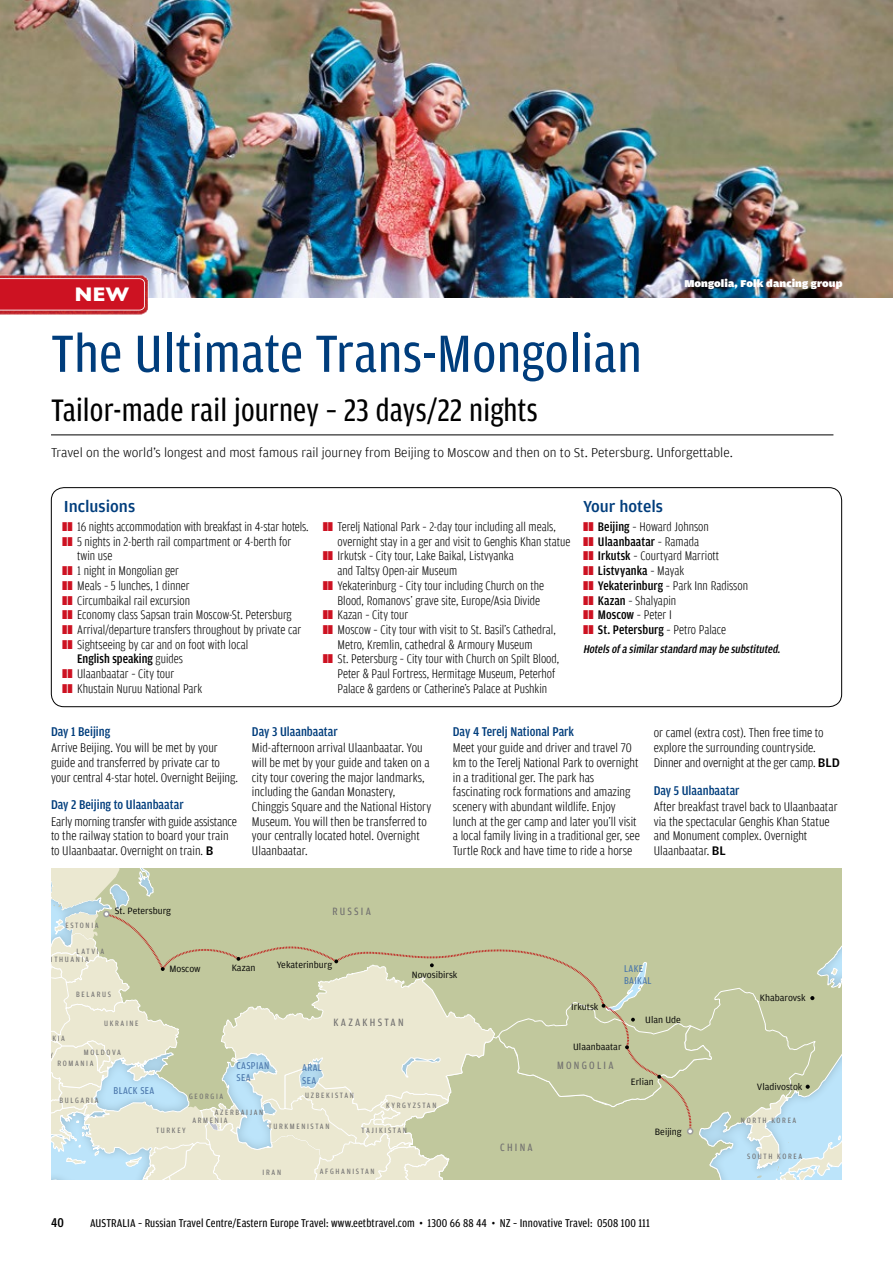
<style>
.page{position:relative;width:893px;height:1263px;background:#fff}
.page>*{position:absolute;margin:0;border:0;box-sizing:border-box;transform-origin:0 0}
.t1{font:55.5px "Amplitude Cond";letter-spacing:.005em;color:#003d7c;scale:1.05 1}
.t2{font:33px "Amplitude Cond";letter-spacing:.005em;color:#000}
.t3{font:700 20.1px "Gill Sans";color:#fff}
.t4{font:500 16.95px "Amplitude";color:#003d7c}
.t5{font:300 13.5px "Amplitude";color:#000}
.t6{font:500 13.5px "Amplitude Cond";color:#003d7c}
.t7{font:500 13.5px "Amplitude Cond";color:#000}
.t8{font:300 13.2px/14.7px "Amplitude Cond";color:#000}
.t9{font:300 13.2px/14.7px "Amplitude Cond";color:#000;scale:1.04 1}
.t10{font:12px "Amplitude Cond";letter-spacing:.01em;color:#000}
.t11{font:italic 500 12px "Amplitude Cond";color:#000}
.t12{font:11.25px "Amplitude Cond";letter-spacing:.2em;color:#706f6f}
.t13{font:10.5px/12px "Amplitude Cond";letter-spacing:.035em;color:#4975aa}
.t14{font:900 10.5px "Amplitude Wide";letter-spacing:.01em;color:#fff}
.t15{font:9.75px "Amplitude";color:#000}
.t16{font:8.25px "Amplitude Cond";letter-spacing:.2em;color:#706f6f}
.s1{font-weight:500}
.s2{font-family:"Amplitude";font-weight:500}
</style>
<div class="page">
<img style="left:0;top:0;width:893px;height:298px">
<svg style="left:51px;top:868px;width:791px;height:312px;background:#ccd2b2"></svg>
<hr style="left:51px;top:435px;width:782px;height:1px;background:#000">
<img style="left:0;top:268px;width:149px;height:47px">
<svg style="left:0;top:278px;width:145px;height:33px;background:#cf1f2e"></svg>
<div style="left:51px;top:487px;width:791px;height:220px;border:1px solid #000;border-radius:13px"></div>
<h3 class="t3" style="left:75px;top:278px;width:56px">NEW</h3>
<h1 class="t1" style="left:51px;top:324px;width:564px">The Ultimate Trans-Mongolian</h1>
<h2 class="t2" style="left:51px;top:392px;width:488px">Tailor-made rail journey – 23 days/22 nights</h2>
<p class="t14" style="left:684px;top:278px;width:160px">Mongolia, Folk dancing group</p>
<p class="t5" style="left:51px;top:445px;width:683px">Travel on the world’s longest and most famous rail journey from Beijing to Moscow and then on to St. Petersburg. Unforgettable.</p>
<p class="t4" style="left:64px;top:497px;width:73px">Inclusions</p>
<p class="t8" style="left:77px;top:519px;width:233px">16 nights accommodation with breakfast in 4-star hotels.<br>5 nights in 2-berth rail compartment or 4-berth for twin use<br>1 night in Mongolian ger<br>Meals – 5 lunches, 1 dinner<br>Circumbaikal rail excursion<br>Economy class Sapsan train Moscow-St. Petersburg Arrival/departure transfers throughout by private car Sightseeing by car and on foot with local<br><span class="s1">English speaking</span> guides<br>Ulaanbaatar – City tour<br>Khustain Nuruu National Park</p>
<p class="t8" style="left:338px;top:519px;width:234px">Terelj National Park – 2-day tour including all meals, overnight stay in a ger and visit to Genghis Khan statue Irkutsk – City tour, Lake Baikal, Listvyanka<br>and Taltsy Open-air Museum<br>Yekaterinburg – City tour including Church on the Blood, Romanovs’ grave site, Europe/Asia Divide<br>Kazan – City tour<br>Moscow – City tour with visit to St. Basil’s Cathedral, Metro, Kremlin, cathedral &amp; Armoury Museum<br>St. Petersburg – City tour with Church on Spilt Blood, Peter &amp; Paul Fortress, Hermitage Museum, Peterhof Palace &amp; gardens or Catherine’s Palace at Pushkin</p>
<p class="t4" style="left:583px;top:497px;width:82px">Your hotels</p>
<p class="t8" style="left:598px;top:519px;width:152px"><span class="s1">Beijing</span> – Howard Johnson<br><span class="s1">Ulaanbaatar</span> – Ramada<br><span class="s1">Irkutsk</span> – Courtyard Marriott<br><span class="s1">Listvyanka</span> – Mayak<br><span class="s1">Yekaterinburg</span> – Park Inn Radisson<br><span class="s1">Kazan</span> – Shalyapin<br><span class="s1">Moscow</span> – Peter I<br><span class="s1">St. Petersburg</span> – Petro Palace</p>
<p class="t11" style="left:583px;top:643px;width:201px">Hotelsofa similarstandard may be substituted.</p>
<p class="t6" style="left:51px;top:724px;width:61px">Day 1 Beijing</p>
<p class="t9" style="left:51px;top:740px;width:181px">Arrive Beijing. You will be met by your guide and transferred by private car to your central 4-star hotel. Overnight Beijing.</p>
<p class="t6" style="left:51px;top:798px;width:134px">Day 2 Beijing to Ulaanbaatar</p>
<p class="t9" style="left:51px;top:814px;width:180px">Early morning transfer with guide assistance to the railway station to board your train to Ulaanbaatar. Overnight on train. <span class="s2">B</span></p>
<p class="t6" style="left:252px;top:724px;width:87px">Day 3 Ulaanbaatar</p>
<p class="t9" style="left:252px;top:740px;width:174px">Mid-afternoon arrival Ulaanbaatar. You will be met by your guide and taken on a city tour covering the major landmarks, including the Gandan Monastery, Chinggis Square and the National History Museum. You will then be transferred to your centrally located hotel. Overnight Ulaanbaatar.</p>
<p class="t16" style="left:65px;top:920px;width:35px">ESTONIA</p>
<p class="t16" style="left:77px;top:947px;width:29px">LATVIA</p>
<p class="t15" style="left:115px;top:905px;width:58px">St. Petersburg</p>
<p class="t12" style="left:332px;top:905px;width:40px">RUSSIA</p>
<p class="t6" style="left:453px;top:724px;width:123px">Day 4 Terelj National Park</p>
<p class="t9" style="left:453px;top:740px;width:181px">Meet your guide and driver and travel 70 km to the Terelj National Park to overnight in a traditional ger. The park has fascinating rock formations and amazing scenery with abundant wildlife. Enjoy lunch at the ger camp and later you’ll visit a local family living in a traditional ger, see Turtle Rock and have time to ride a horse</p>
<p class="t9" style="left:654px;top:726px;width:180px">or camel (extra cost). Then free time to explore the surrounding countryside.<br>Dinner and overnight at the ger camp. <span class="s2">BLD</span></p>
<p class="t6" style="left:654px;top:783px;width:87px">Day 5 Ulaanbaatar</p>
<p class="t9" style="left:654px;top:799px;width:178px">After breakfast travel back to Ulaanbaatar via the spectacular Genghis Khan Statue and Monument complex. Overnight Ulaanbaatar. <span class="s2">BL</span></p>
<p class="t16" style="left:46px;top:955px;width:44px">LITHUANIA</p>
<p class="t16" style="left:76px;top:989px;width:36px">BELARUS</p>
<p class="t16" style="left:104px;top:1018px;width:36px">UKRAINE</p>
<p class="t16" style="left:84px;top:1048px;width:39px">MOLDOVA</p>
<p class="t15" style="left:169px;top:964px;width:33px">Moscow</p>
<p class="t15" style="left:232px;top:962px;width:25px">Kazan</p>
<p class="t15" style="left:277px;top:959px;width:57px">Yekaterinburg</p>
<p class="t15" style="left:412px;top:969px;width:47px">Novosibirsk</p>
<p class="t12" style="left:333px;top:1016px;width:72px">KAZAKHSTAN</p>
<p class="t16" style="left:57px;top:1058px;width:38px">ROMANIA</p>
<p class="t16" style="left:59px;top:1096px;width:41px">BULGARIA</p>
<p class="t13" style="left:114px;top:1084px;width:42px">BLACK SEA</p>
<p class="t16" style="left:189px;top:1092px;width:36px">GEORGIA</p>
<p class="t13" style="left:237px;top:1059px;width:34px">CASPIAN<br>SEA</p>
<p class="t13" style="left:302px;top:1062px;width:21px">ARAL<br>SEA</p>
<p class="t16" style="left:305px;top:1091px;width:50px">UZBEKISTAN</p>
<p class="t16" style="left:215px;top:1108px;width:50px">AZERBAIJAN</p>
<p class="t16" style="left:192px;top:1116px;width:37px">ARMENIA</p>
<p class="t16" style="left:156px;top:1126px;width:31px">TURKEY</p>
<p class="t16" style="left:269px;top:1121px;width:62px">TURKMENISTAN</p>
<p class="t16" style="left:386px;top:1100px;width:52px">KYRGYZSTAN</p>
<p class="t16" style="left:362px;top:1125px;width:47px">TAJIKISTAN</p>
<p class="t16" style="left:263px;top:1167px;width:20px">IRAN</p>
<p class="t16" style="left:320px;top:1167px;width:56px">AFGHANISTAN</p>
<p class="t12" style="left:500px;top:1141px;width:34px">CHINA</p>
<p class="t15" style="left:571px;top:1001px;width:29px">Irkutsk</p>
<p class="t13" style="left:624px;top:963px;width:29px">LAKE<br>BAIKAL</p>
<p class="t15" style="left:645px;top:1014px;width:37px">Ulan Ude</p>
<p class="t15" style="left:573px;top:1041px;width:50px">Ulaanbaatar</p>
<p class="t12" style="left:557px;top:1059px;width:58px">MONGOLIA</p>
<p class="t15" style="left:631px;top:1076px;width:24px">Erlian</p>
<p class="t15" style="left:655px;top:1126px;width:28px">Beijing</p>
<p class="t7" style="left:51px;top:1215px;width:14px">40</p>
<p class="t10" style="left:90px;top:1216px;width:561px">AUSTRALIA – Russian Travel Centre/Eastern Europe Travel: www.eetbtravel.com • 1300 66 88 44 • NZ – Innovative Travel: 0508 100 111</p>
<p class="t15" style="left:760px;top:992px;width:47px">Khabarovsk</p>
<p class="t15" style="left:757px;top:1081px;width:47px">Vladivostok</p>
<p class="t16" style="left:741px;top:1116px;width:57px">NORTH KOREA</p>
<p class="t16" style="left:747px;top:1152px;width:56px">SOUTH KOREA</p>
</div>
